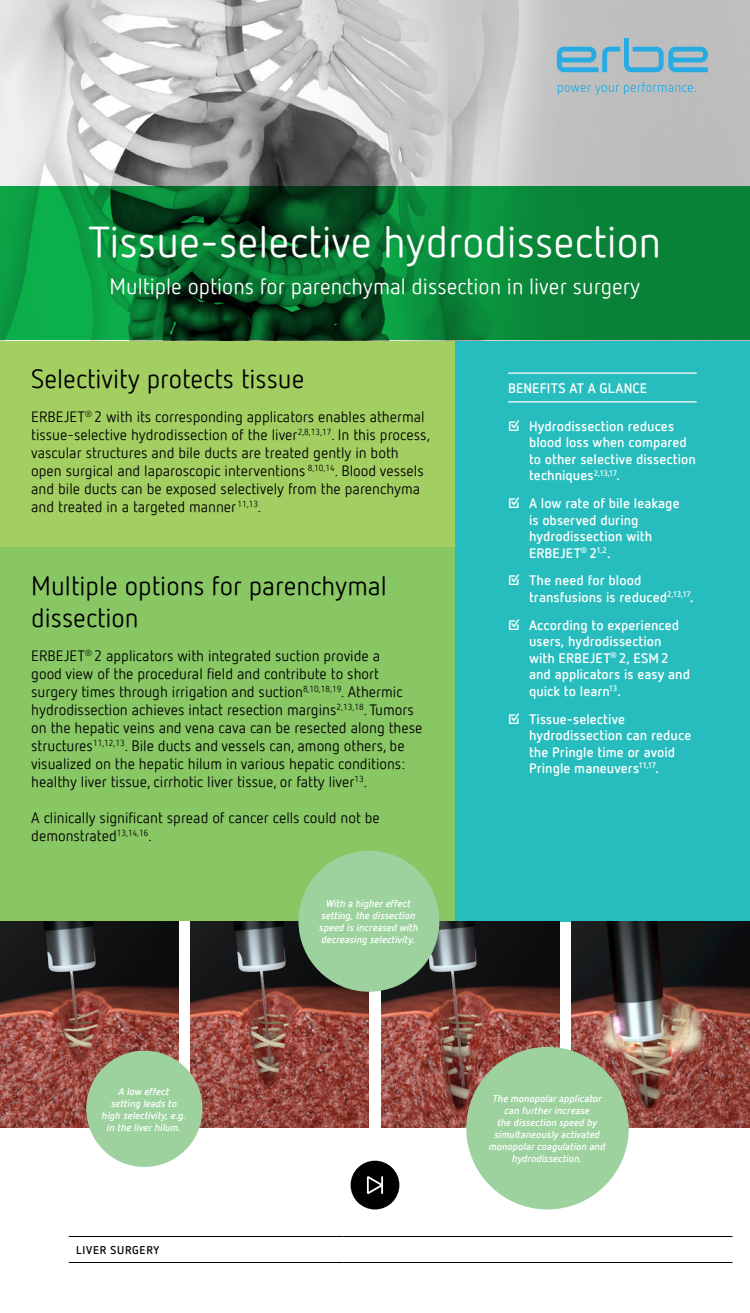
<style>
.page{position:relative;width:750px;height:1313px;background:#fff}
.page>*{position:absolute;margin:0;border:0;box-sizing:border-box;transform-origin:0 0}
.Head_1{font:43.19px "Netto Offc Pro";color:#fff}
.Head_3{font:26.25px/31.5px "Netto Offc Pro";color:#000}
.Head_2{font:21.88px "Netto Offc Pro";color:#fff}
.Content_1{font:15px/18px "Netto Offc Pro";color:#000}
.Bullets{font:700 13.75px/16.5px "Netto Offc Pro";letter-spacing:.005em;color:#fff}
.Bullet__Head{font:700 13.75px "Netto Offc Pro";letter-spacing:.005em;color:#fff}
.Medical_specialities{font:700 11.25px "Netto Offc Pro";letter-spacing:.06em;color:#000}
.Circle_white{font:italic 700 10px/12px "Netto Offc Pro";color:#fff;text-align:center}
</style>
<div class="page">
<div style="left:455px;top:340px;width:295px;height:581px;background:#27bdbe"></div>
<div style="left:0;top:340px;width:455px;height:207px;background:#a3cf62"></div>
<div style="left:0;top:547px;width:455px;height:374px;background:#89c765"></div>
<img style="left:0;top:0;width:750px;height:186px">
<svg style="left:557px;top:38px;width:151px;height:34px;background:#85b7cc"></svg>
<svg style="left:558px;top:82px;width:138px;height:13px;background:#a5bac4"></svg>
<svg style="left:0;top:186px;width:750px;height:154px;background:#087a33"></svg>
<img style="left:0;top:921px;width:178px;height:206px">
<img style="left:191px;top:921px;width:178px;height:206px">
<img style="left:381px;top:921px;width:178px;height:206px">
<img style="left:572px;top:921px;width:178px;height:206px">
<hr style="left:508px;top:372px;width:189px;height:2px;background:#fff">
<hr style="left:508px;top:401px;width:189px;height:1px;background:#fff">
<hr style="left:69px;top:1236px;width:275px;height:1px;background:#000">
<hr style="left:344px;top:1236px;width:388px;height:1px;background:#000">
<hr style="left:69px;top:1262px;width:275px;height:1px;background:#000">
<hr style="left:344px;top:1262px;width:388px;height:1px;background:#000">
<div style="left:86px;top:1050px;width:116px;height:117px;background:#9dd29f;border-radius:50%"></div>
<div style="left:466px;top:1047px;width:163px;height:162px;background:#9dd29f;border-radius:50%"></div>
<div style="left:298px;top:850px;width:141px;height:141px;background:#9dd29f;border-radius:50%"></div>
<svg style="left:351px;top:1160px;width:48px;height:49px"></svg>
<p class="Head_1" style="left:89px;top:214px;width:574px">Tissue-selective hydrodissection</p>
<p class="Head_2" style="left:110px;top:272px;width:532px">Multiple options for parenchymal dissection in liver surgery</p>
<p class="Head_3" style="left:31px;top:362px;width:275px">Selectivity protects tissue</p>
<p class="Content_1" style="left:31px;top:407px;width:400px">ERBEJET<sup>®</sup> 2 with its corresponding applicators enables athermal tissue-selective hydrodissection of the liver<sup>2,8,13,17</sup>. In this process, vascular structures and bile ducts are treated gently in both open surgical and laparoscopic interventions <sup>8,10,14</sup>. Blood vessels and bile ducts can be exposed selectively from the parenchyma and treated in a targeted manner<sup>11,13</sup>.</p>
<p class="Head_3" style="left:31px;top:569px;width:357px">Multiple options for parenchymal dissection</p>
<p class="Content_1" style="left:31px;top:646px;width:393px">ERBEJET<sup>®</sup> 2 applicators with integrated suction provide a<br>good view of the procedural field and contribute to short surgery times through irrigation and suction<sup>8,10,18,19</sup>. Athermic hydrodissection achieves intact resection margins<sup>2,13,18</sup>. Tumors on the hepatic veins and vena cava can be resected along these structures<sup>11,12,13</sup>. Bile ducts and vessels can, among others, be visualized on the hepatic hilum in various hepatic conditions: healthy liver tissue, cirrhotic liver tissue, or fatty liver<sup>13</sup>.</p>
<p class="Content_1" style="left:31px;top:808px;width:350px">A clinically significant spread of cancer cells could not be demonstrated<sup>13,14,16</sup>.</p>
<p class="Circle_white" style="left:319px;top:897px;width:100px">With a higher effect setting, the dissection speed is increased with decreasing selectivity.</p>
<p class="Bullet__Head" style="left:508px;top:378px;width:141px">BENEFITS AT A GLANCE</p>
<p class="Bullets" style="left:529px;top:417px;width:168px;text-indent:-21px">☑ Hydrodissection reduces blood loss when compared to other selective dissection techniques<sup>2,13,17</sup>.</p>
<p class="Bullets" style="left:529px;top:494px;width:152px;text-indent:-21px">☑ A low rate of bile leakage is observed during hydrodissection with<br>ERBEJET<sup>®</sup> 2<sup>1,2</sup>.</p>
<p class="Bullets" style="left:529px;top:572px;width:166px;text-indent:-21px">☑ The need for blood transfusions is reduced<sup>2,13,17</sup>.</p>
<p class="Bullets" style="left:529px;top:616px;width:163px;text-indent:-21px">☑ According to experienced users, hydrodissection with ERBEJET<sup>®</sup> 2, ESM2 and applicators is easy and quick to learn<sup>13</sup>.</p>
<p class="Bullets" style="left:529px;top:710px;width:164px;text-indent:-21px">☑ Tissue-selective hydrodissection can reduce the Pringle time or avoid<br>Pringle maneuvers<sup>11,17</sup>.</p>
<p class="Circle_white" style="left:102px;top:1084px;width:86px">A low effect<br>setting leads to high selectivity, e.g. in the liver hilum.</p>
<p class="Circle_white" style="left:489px;top:1092px;width:118px">The monopolar applicator can further increase<br>the dissection speed by simultaneously activated monopolar coagulation and hydrodissection.</p>
<p class="Medical_specialities" style="left:76px;top:1242px;width:85px">LIVER SURGERY</p>
</div>
